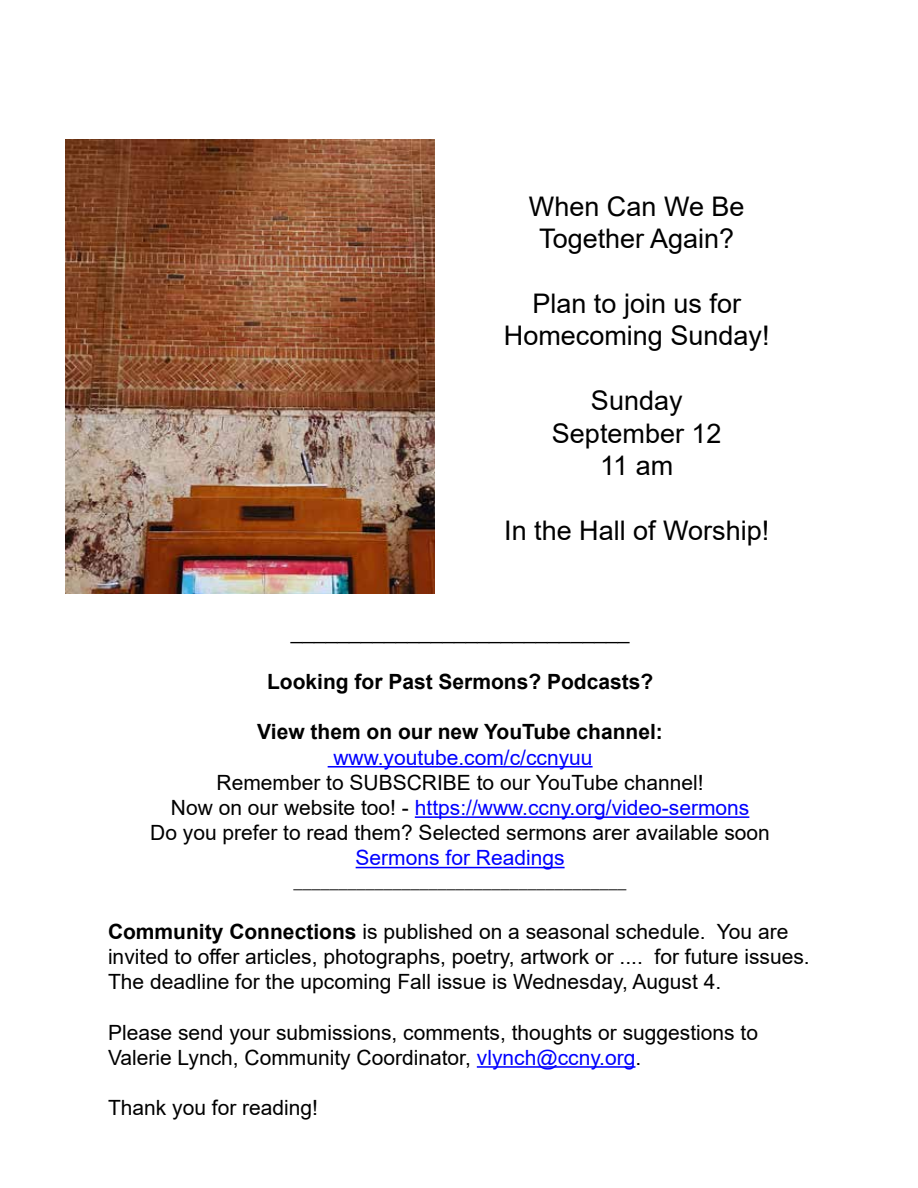
<style>
.page{position:relative;width:918px;height:1188px;background:#fff}
.page>*{position:absolute;margin:0;border:0;box-sizing:border-box;transform-origin:0 0}
.t1{font:27px/32.4px "Arial";color:#000;text-align:center}
.t2{font:21px/25.2px "Arial";color:#000}
.t3{font:700 21px "Arial";color:#000}
.t4{font:21px "Arial";color:#00f}
.t5{font:18px "Minion Pro";color:#000}
.s1{color:#00f}
.s2{font-weight:700}
</style>
<div class="page">
<img style="left:65px;top:140px;width:369px;height:454px">
<hr style="left:477px;top:1066px;width:158px;height:2px;background:#00f">
<hr style="left:328px;top:766px;width:265px;height:2px;background:#00f">
<hr style="left:415px;top:816px;width:334px;height:2px;background:#00f">
<hr style="left:356px;top:867px;width:209px;height:1px;background:#00f">
<p class="t1" style="left:529px;top:190px;width:217px">When Can We Be<br>Together Again?</p>
<p class="t1" style="left:504px;top:287px;width:267px">Plan to join us for<br>Homecoming Sunday!</p>
<p class="t1" style="left:552px;top:384px;width:171px">Sunday<br>September 12<br>11 am</p>
<p class="t1" style="left:504px;top:514px;width:267px">In the Hall of Worship!</p>
<p class="t2" style="left:291px;top:618px;width:340px">_____________________________</p>
<p class="t3" style="left:267px;top:667px;width:388px">Looking for Past Sermons? Podcasts?</p>
<p class="t3" style="left:257px;top:717px;width:407px">View them on our new YouTube channel:</p>
<p class="t4" style="left:333px;top:743px;width:261px">www.youtube.com/c/ccnyuu</p>
<p class="t2" style="left:150px;top:770px;width:621px;text-align:center">Remember to SUBSCRIBE to our YouTube channel!<br>Now on our website too! - <span class="s1">https://www.ccny.org/video-sermons<br></span>Do you prefer to read them? Selected sermons arer available soon</p>
<p class="t4" style="left:356px;top:843px;width:210px">Sermons for Readings</p>
<p class="t5" style="left:294px;top:871px;width:334px">_____________________________________</p>
<p class="t2" style="left:108px;top:919px;width:703px"><span class="s2">Community Connections</span> is published on a seasonal schedule. You are invited to offer articles, photographs, poetry, artwork or .... for future issues.<br>The deadline for the upcoming Fall issue is Wednesday, August 4.</p>
<p class="t2" style="left:108px;top:1019px;width:652px">Please send your submissions, comments, thoughts or suggestions to<br>Valerie Lynch, Community Coordinator, <span class="s1">vlynch@ccny.org</span>.</p>
<p class="t2" style="left:108px;top:1095px;width:212px">Thank you for reading!</p>
</div>
